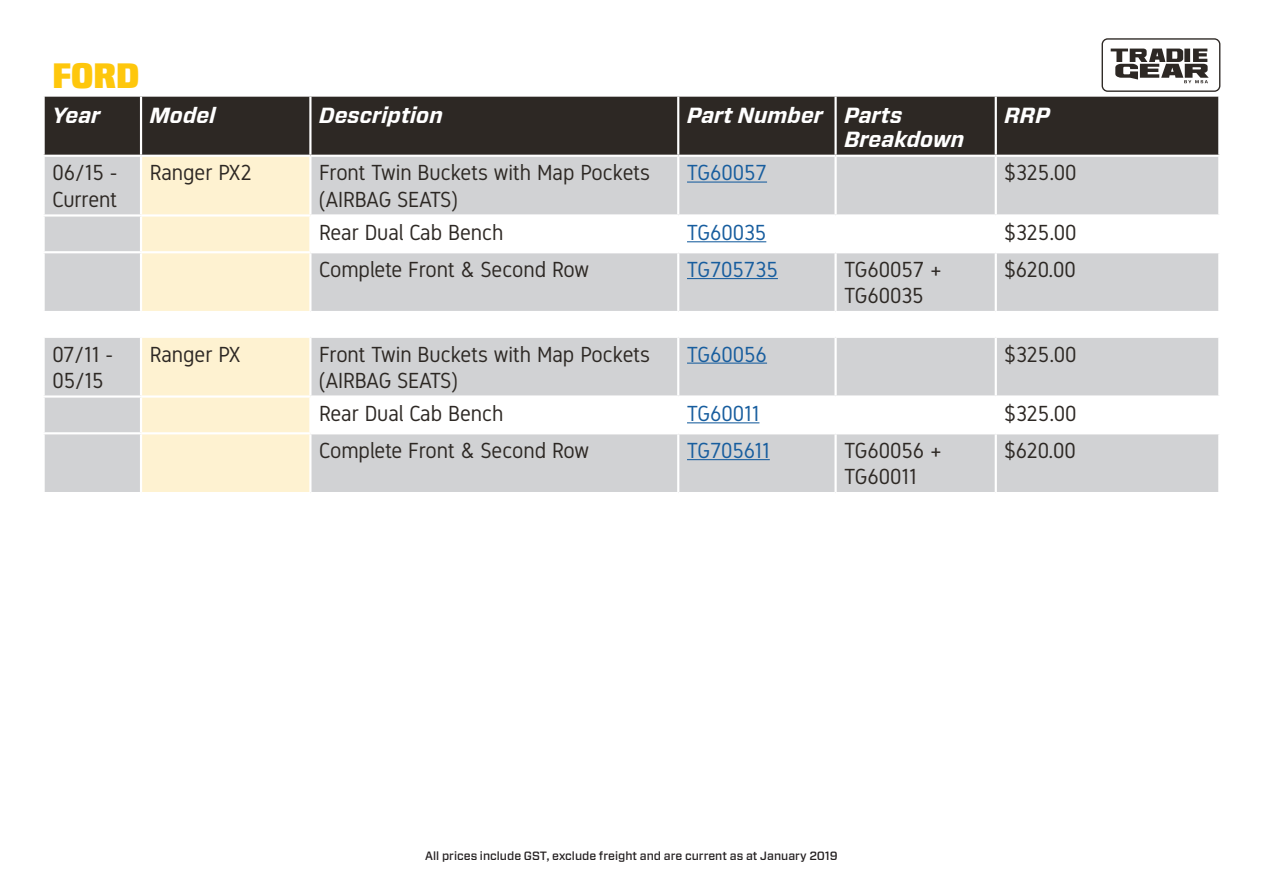
<style>
.page{position:relative;width:1263px;height:893px;background:#fff}
.page>*{position:absolute;margin:0;border:0;box-sizing:border-box;transform-origin:0 0}
.t1{font:700 32.85px "Built Titling Rg";color:#fec70c;scale:1.5 1}
.t2{font:21.9px/26.2px "Gidole";color:#2d2824}
.t3{font:italic 700 21.9px/24px "Forza";color:#fff}
.t4{font:21.9px "Gidole";color:#175d9e}
.t5{font:500 12px "Forza";color:#231f20}
</style>
<div class="page">
<div style="left:45px;top:97px;width:1173px;height:58px;background:#2d2824"></div>
<svg style="left:45px;top:157px;width:95px;height:335px;background:#d4d5d7"></svg>
<svg style="left:142px;top:157px;width:167px;height:335px;background:#fef2d4"></svg>
<svg style="left:311px;top:157px;width:907px;height:335px;fill:#d1d2d4"></svg>
<svg style="left:311px;top:398px;width:907px;height:34px"></svg>
<hr style="left:140px;top:97px;width:2px;height:58px;background:#fff">
<hr style="left:309px;top:97px;width:2px;height:58px;background:#fff">
<hr style="left:677px;top:97px;width:2px;height:58px;background:#fff">
<hr style="left:834px;top:97px;width:3px;height:58px;background:#fff">
<hr style="left:995px;top:97px;width:2px;height:58px;background:#fff">
<hr style="left:677px;top:157px;width:2px;height:57px;background:#fff">
<hr style="left:834px;top:157px;width:3px;height:57px;background:#fff">
<hr style="left:995px;top:157px;width:2px;height:57px;background:#fff">
<hr style="left:677px;top:217px;width:2px;height:34px;background:#fff">
<hr style="left:834px;top:217px;width:3px;height:34px;background:#fff">
<hr style="left:995px;top:217px;width:2px;height:34px;background:#fff">
<hr style="left:310px;top:251px;width:368px;height:2px;background:#fff">
<hr style="left:678px;top:251px;width:158px;height:2px;background:#fff">
<hr style="left:677px;top:253px;width:2px;height:58px;background:#fff">
<hr style="left:836px;top:251px;width:160px;height:2px;background:#fff">
<hr style="left:834px;top:253px;width:3px;height:58px;background:#fff">
<hr style="left:996px;top:251px;width:224px;height:2px;background:#fff">
<hr style="left:995px;top:253px;width:2px;height:58px;background:#fff">
<hr style="left:43px;top:336px;width:98px;height:2px;background:#fff">
<hr style="left:141px;top:336px;width:169px;height:2px;background:#fff">
<hr style="left:310px;top:336px;width:368px;height:2px;background:#fff">
<hr style="left:678px;top:336px;width:158px;height:2px;background:#fff">
<hr style="left:677px;top:338px;width:2px;height:57px;background:#fff">
<hr style="left:836px;top:336px;width:160px;height:2px;background:#fff">
<hr style="left:834px;top:338px;width:3px;height:57px;background:#fff">
<hr style="left:996px;top:336px;width:224px;height:2px;background:#fff">
<hr style="left:995px;top:338px;width:2px;height:57px;background:#fff">
<hr style="left:43px;top:395px;width:98px;height:3px;background:#fff">
<hr style="left:141px;top:395px;width:169px;height:3px;background:#fff">
<hr style="left:310px;top:395px;width:368px;height:3px;background:#fff">
<hr style="left:678px;top:395px;width:158px;height:3px;background:#fff">
<hr style="left:677px;top:398px;width:2px;height:34px;background:#fff">
<hr style="left:836px;top:395px;width:160px;height:3px;background:#fff">
<hr style="left:834px;top:398px;width:3px;height:34px;background:#fff">
<hr style="left:996px;top:395px;width:224px;height:3px;background:#fff">
<hr style="left:995px;top:398px;width:2px;height:34px;background:#fff">
<hr style="left:677px;top:434px;width:2px;height:58px;background:#fff">
<hr style="left:834px;top:434px;width:3px;height:58px;background:#fff">
<hr style="left:995px;top:434px;width:2px;height:58px;background:#fff">
<hr style="left:43px;top:214px;width:98px;height:3px;background:#fff">
<hr style="left:141px;top:214px;width:169px;height:3px;background:#fff">
<hr style="left:310px;top:214px;width:368px;height:3px;background:#fff">
<hr style="left:678px;top:214px;width:158px;height:3px;background:#fff">
<hr style="left:836px;top:214px;width:160px;height:3px;background:#fff">
<hr style="left:996px;top:214px;width:224px;height:3px;background:#fff">
<hr style="left:43px;top:251px;width:98px;height:2px;background:#fff">
<hr style="left:141px;top:251px;width:169px;height:2px;background:#fff">
<hr style="left:43px;top:311px;width:98px;height:2px;background:#fff">
<hr style="left:141px;top:311px;width:169px;height:2px;background:#fff">
<hr style="left:310px;top:311px;width:368px;height:2px;background:#fff">
<hr style="left:678px;top:311px;width:158px;height:2px;background:#fff">
<hr style="left:836px;top:311px;width:160px;height:2px;background:#fff">
<hr style="left:996px;top:311px;width:224px;height:2px;background:#fff">
<hr style="left:43px;top:432px;width:98px;height:2px;background:#fff">
<hr style="left:141px;top:432px;width:169px;height:2px;background:#fff">
<hr style="left:310px;top:432px;width:368px;height:2px;background:#fff">
<hr style="left:678px;top:432px;width:158px;height:2px;background:#fff">
<hr style="left:836px;top:432px;width:160px;height:2px;background:#fff">
<hr style="left:996px;top:432px;width:224px;height:2px;background:#fff">
<hr style="left:687px;top:182px;width:80px;height:1px;background:#175d9e">
<hr style="left:687px;top:241px;width:79px;height:1px;background:#175d9e">
<hr style="left:687px;top:278px;width:91px;height:1px;background:#175d9e">
<hr style="left:687px;top:363px;width:80px;height:1px;background:#175d9e">
<hr style="left:687px;top:422px;width:72px;height:1px;background:#175d9e">
<hr style="left:687px;top:459px;width:83px;height:1px;background:#175d9e">
<svg style="left:1101px;top:38px;width:119px;height:54px"></svg>
<h1 class="t1" style="left:52px;top:56px;width:59px">FORD</h1>
<p class="t3" style="left:52px;top:103px;width:50px">Year</p>
<p class="t3" style="left:150px;top:103px;width:67px">Model</p>
<p class="t3" style="left:319px;top:103px;width:125px">Description</p>
<p class="t3" style="left:844px;top:103px;width:121px;text-indent:-157px">Part Number Parts<br>Breakdown</p>
<p class="t3" style="left:1004px;top:103px;width:47px">RRP</p>
<p class="t2" style="left:52px;top:160px;width:67px">06/15 -<br>Current</p>
<p class="t2" style="left:150px;top:160px;width:103px">Ranger PX2</p>
<p class="t2" style="left:319px;top:160px;width:332px">Front Twin Buckets with Map Pockets (AIRBAG SEATS)</p>
<p class="t4" style="left:687px;top:160px;width:81px">TG60057</p>
<p class="t2" style="left:1004px;top:160px;width:74px">$325.00</p>
<p class="t2" style="left:319px;top:219px;width:186px">Rear Dual Cab Bench</p>
<p class="t4" style="left:687px;top:220px;width:81px">TG60035</p>
<p class="t2" style="left:1004px;top:219px;width:74px">$325.00</p>
<p class="t2" style="left:319px;top:256px;width:271px">Complete Front &amp; Second Row</p>
<p class="t4" style="left:687px;top:257px;width:92px">TG705735</p>
<p class="t2" style="left:844px;top:256px;width:99px">TG60057 +<br>TG60035</p>
<p class="t2" style="left:1004px;top:256px;width:73px">$620.00</p>
<p class="t2" style="left:52px;top:341px;width:63px">07/11 -<br>05/15</p>
<p class="t2" style="left:150px;top:341px;width:92px">Ranger PX</p>
<p class="t2" style="left:319px;top:341px;width:332px">Front Twin Buckets with Map Pockets (AIRBAG SEATS)</p>
<p class="t4" style="left:687px;top:341px;width:81px">TG60056</p>
<p class="t2" style="left:1004px;top:341px;width:74px">$325.00</p>
<p class="t2" style="left:319px;top:400px;width:186px">Rear Dual Cab Bench</p>
<p class="t4" style="left:687px;top:401px;width:74px">TG60011</p>
<p class="t2" style="left:1004px;top:400px;width:74px">$325.00</p>
<p class="t2" style="left:319px;top:437px;width:271px">Complete Front &amp; Second Row</p>
<p class="t4" style="left:687px;top:438px;width:84px">TG705611</p>
<p class="t2" style="left:844px;top:437px;width:99px">TG60056 +<br>TG60011</p>
<p class="t2" style="left:1004px;top:437px;width:73px">$620.00</p>
<p class="t5" style="left:425px;top:848px;width:414px">All prices include GST, exclude freight and are current as at January 2019</p>
</div>
